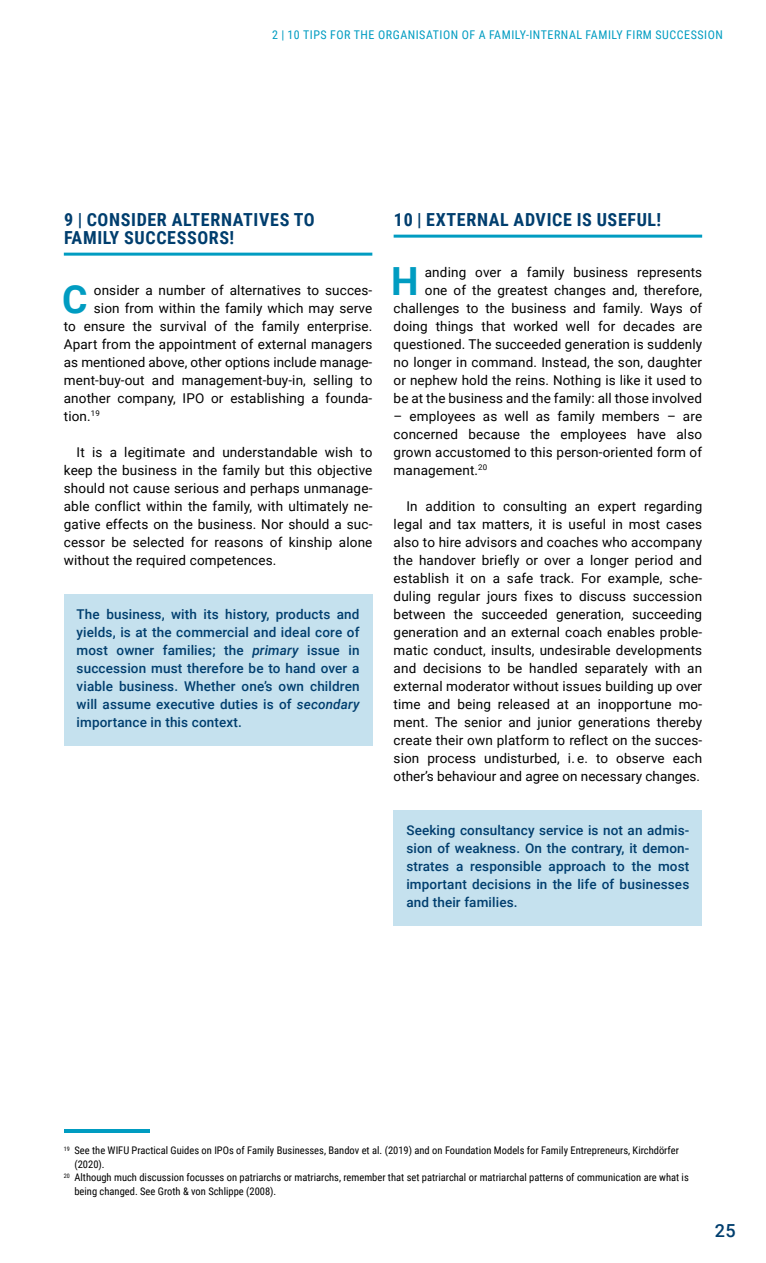
<style>
.page{position:relative;width:766px;height:1263px;background:#fff}
.page>*{position:absolute;margin:0;border:0;box-sizing:border-box;transform-origin:0 0}
.t1{font:700 38.85px "Roboto";color:#009cc1}
.t2{font:700 18px/18px "Roboto Condensed";letter-spacing:.035em;color:#003e6e}
.t3{font:500 18px "Roboto";color:#003e6e}
.t4{font:13.5px/18px "Roboto";letter-spacing:.01em;color:#000;text-align:justify}
.t5{font:500 13.5px/18px "Roboto";letter-spacing:.01em;color:#003e6e;text-align:justify}
.t6{font:12px "Roboto Condensed";letter-spacing:.045em;color:#009cc1}
.t7{font:10.5px "Roboto Condensed";color:#000}
.s1{font-style:italic}
</style>
<div class="page">
<hr style="left:64px;top:1129px;width:85px;height:4px;background:#009cc1">
<div style="left:64px;top:594px;width:308px;height:151px;background:#c5e1ee"></div>
<div style="left:393px;top:810px;width:309px;height:115px;background:#c5e1ee"></div>
<hr style="left:64px;top:253px;width:308px;height:3px;background:#009cc1">
<hr style="left:393px;top:235px;width:309px;height:3px;background:#009cc1">
<p class="t6" style="left:272px;top:26px;width:452px">2 | 10 TIPS FOR THE ORGANISATION OF A FAMILY-INTERNAL FAMILY FIRM SUCCESSION</p>
<h2 class="t2" style="left:64px;top:210px;width:252px">9 | CONSIDER ALTERNATIVES TO<br>FAMILY SUCCESSORS!</h2>
<h1 class="t1" style="left:62px;top:272px;width:27px">C</h1>
<p class="t4" style="left:94px;top:281px;width:279px">onsider a number of alternatives to succes-</p>
<p class="t4" style="left:94px;top:299px;width:280px">sion from within the family which may serve</p>
<p class="t4" style="left:64px;top:317px;width:310px">to ensure the survival of the family enterprise.</p>
<p class="t4" style="left:64px;top:335px;width:310px">Apart from the appointment of external managers</p>
<p class="t4" style="left:64px;top:353px;width:309px">as mentioned above, other options include manage-</p>
<p class="t4" style="left:64px;top:371px;width:310px">ment-buy-out and management-buy-in, selling to</p>
<p class="t4" style="left:64px;top:389px;width:309px">another company, IPO or establishing a founda-</p>
<p class="t4" style="left:64px;top:407px;width:37px">tion.<sup>19</sup></p>
<p class="t4" style="left:64px;top:443px;width:310px;text-indent:13px">It is a legitimate and understandable wish to keep the business in the family but this objective should not cause serious and perhaps unmanage&shy;able conflict within the family, with ultimately ne&shy;gative effects on the business. Nor should a suc&shy;cessor be selected for reasons of kinship alone without the required competences.</p>
<p class="t5" style="left:77px;top:605px;width:284px">The business, with its history, products and yields, is at the commercial and ideal core of most owner families; the <span class="s1">primary</span> issue in succession must therefore be to hand over a viable business. Whether one’s own children will assume executive duties is of <span class="s1">secondary </span>importance in this context.</p>
<h2 class="t2" style="left:394px;top:210px;width:269px">10 | EXTERNAL ADVICE IS USEFUL!</h2>
<h1 class="t1" style="left:391px;top:254px;width:29px">H</h1>
<p class="t4" style="left:393px;top:263px;width:310px;text-align:right">anding over a family business represents<br>one of the greatest changes and, therefore, challenges to the business and family. Ways of doing things that worked well for decades are questioned. The succeeded generation is suddenly no longer in command. Instead, the son, daughter or nephew hold the reins. Nothing is like it used to be at the business and the family: all those involved</p>
<p class="t4" style="left:393px;top:407px;width:310px">– employees as well as family members – are concerned because the employees have also grown accustomed to this person-oriented form of management.<sup>20</sup></p>
<p class="t4" style="left:393px;top:497px;width:310px;text-indent:13px">In addition to consulting an expert regarding legal and tax matters, it is useful in most cases also to hire advisors and coaches who accompany the handover briefly or over a longer period and establish it on a safe track. For example, sche&shy;duling regular jours fixes to discuss succession between the succeeded generation, succeeding generation and an external coach enables proble&shy;matic conduct, insults, undesirable developments and decisions to be handled separately with an external moderator without issues building up over time and being released at an inopportune mo&shy;ment. The senior and junior generations thereby create their own platform to reflect on the succes&shy;sion process undisturbed, i. e. to observe each other’s behaviour and agree on necessary changes.</p>
<p class="t5" style="left:406px;top:820px;width:284px">Seeking consultancy service is not an admis&shy;sion of weakness. On the contrary, it demon&shy;strates a responsible approach to the most important decisions in the life of businesses and their families.</p>
<p class="t7" style="left:64px;top:1143px;width:616px"><sup>19</sup> See the WIFU Practical Guides on IPOs of Family Businesses, Bandov et al. (2019) and on Foundation Models for Family Entrepreneurs, Kirchdörfer</p>
<p class="t7" style="left:74px;top:1157px;width:32px">(2020).</p>
<p class="t7" style="left:64px;top:1170px;width:626px"><sup>20</sup> Although much discussion focusses on patriarchs or matriarchs, remember that set patriarchal or matriarchal patterns of communication are what is</p>
<p class="t7" style="left:74px;top:1184px;width:203px">being changed. See Groth &amp; von Schlippe (2008).</p>
<h2 class="t3" style="left:714px;top:1218px;width:23px">25</h2>
</div>
